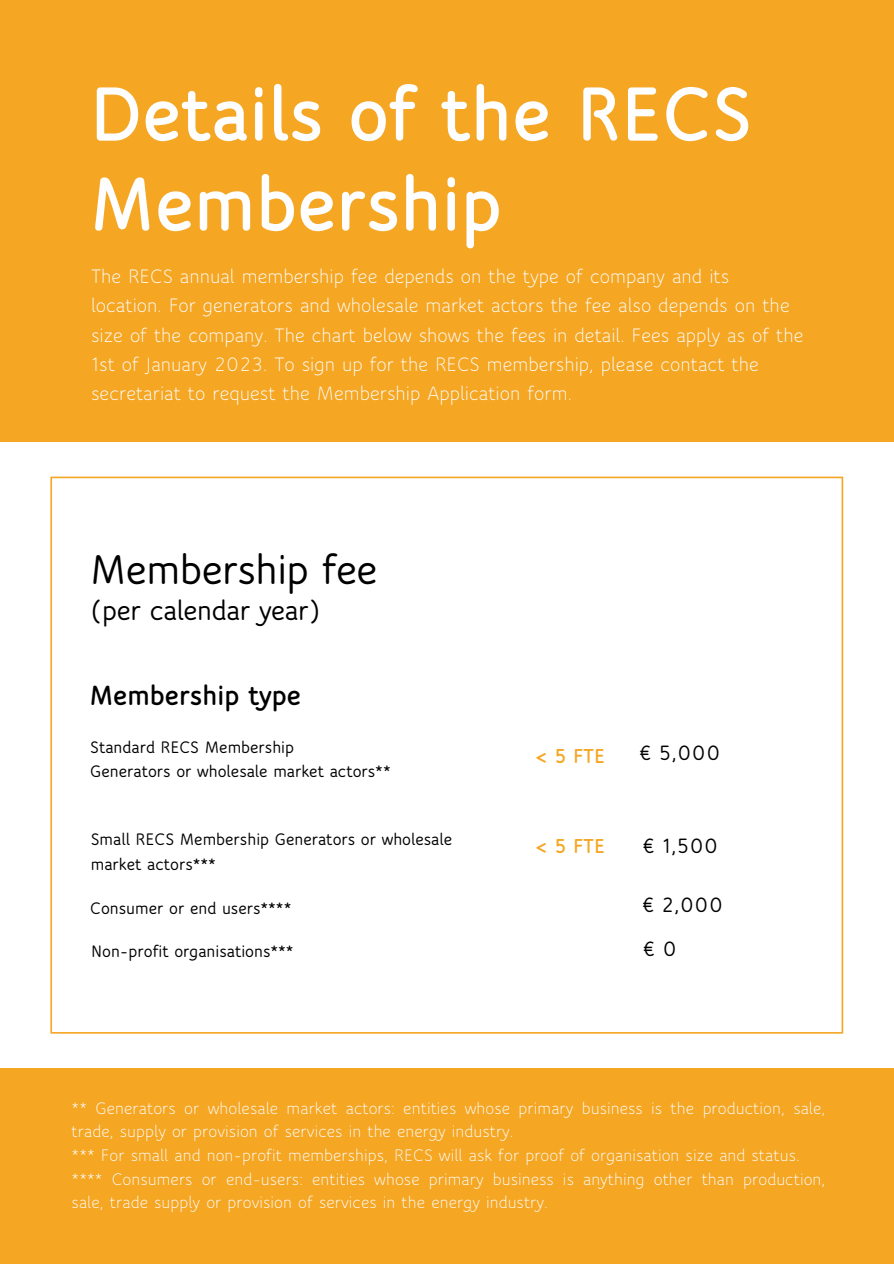
<style>
.page{position:relative;width:894px;height:1264px;background:#fff}
.page>*{position:absolute;margin:0;border:0;box-sizing:border-box;transform-origin:0 0}
.t1{font:800 82.5px/90px "Speak Pro";color:#fefefe}
.t2{font:700 45px "Speak Pro";letter-spacing:-.01em;color:#000}
.t3{font:700 30px "Speak Pro";letter-spacing:-.01em;color:#000}
.t4{font:800 30px "Speak Pro";color:#000}
.t5{font:700 22.35px "Speak Pro";color:#000}
.t6{font:800 21.75px "Speak Pro";color:#f5a623}
.t7{font:21px/29.2px "Speak Pro";color:#fefefe}
.t8{font:18px/23.7px "Speak Pro";letter-spacing:.005em;color:#fefefe}
.t9{font:700 18px/24.8px "Speak Pro";color:#000}
</style>
<div class="page">
<div style="left:0;top:0;width:893px;height:441px;background:#f5a623"></div>
<svg style="left:50px;top:477px;width:792px;height:556px"></svg>
<div style="left:0;top:1068px;width:893px;height:195px;background:#f5a623"></div>
<h1 class="t1" style="left:89px;top:74px;width:664px">Details of the RECS<br>Membership</h1>
<h5 class="t7" style="left:91px;top:263px;width:713px">The RECS annual membership fee depends on the type of company and its location. For generators and wholesale market actors the fee also depends on the size of the company. The chart below shows the fees in detail. Fees apply as of the 1st of January 2023. To sign up for the RECS membership, please contact the secretariat to request the Membership Application form.</h5>
<h4 class="t2" style="left:90px;top:550px;width:289px">Membership fee</h4>
<h4 class="t3" style="left:90px;top:597px;width:232px">(per calendar year)</h4>
<h2 class="t4" style="left:89px;top:681px;width:213px">Membership type</h2>
<h3 class="t9" style="left:90px;top:735px;width:302px">Standard RECS Membership<br>Generators or wholesale market actors**</h3>
<h4 class="t5" style="left:638px;top:743px;width:83px">€ 5,000</h4>
<h6 class="t6" style="left:534px;top:746px;width:72px">&lt; 5 FTE</h6>
<h6 class="t9" style="left:91px;top:828px;width:363px">Small RECS Membership Generators or wholesale market actors***</h6>
<h6 class="t5" style="left:642px;top:836px;width:78px">€ 1,500</h6>
<h4 class="t6" style="left:534px;top:836px;width:72px">&lt; 5 FTE</h4>
<h6 class="t9" style="left:90px;top:896px;width:203px">Consumer or end users****</h6>
<h3 class="t5" style="left:641px;top:895px;width:83px">€ 2,000</h3>
<p class="t9" style="left:91px;top:940px;width:204px">Non-profit organisations***</p>
<h2 class="t5" style="left:642px;top:938px;width:36px">€ 0</h2>
<h4 class="t8" style="left:72px;top:1097px;width:755px">** Generators or wholesale market actors: entities whose primary business is the production, sale, trade, supply or provision of services in the energy industry.</h4>
<p class="t8" style="left:72px;top:1144px;width:729px">*** For small and non-profit memberships, RECS will ask for proof of organisation size and status.</p>
<p class="t8" style="left:72px;top:1168px;width:755px">**** Consumers or end-users: entities whose primary business is anything other than production, sale, trade supply or provision of services in the energy industry.</p>
</div>
